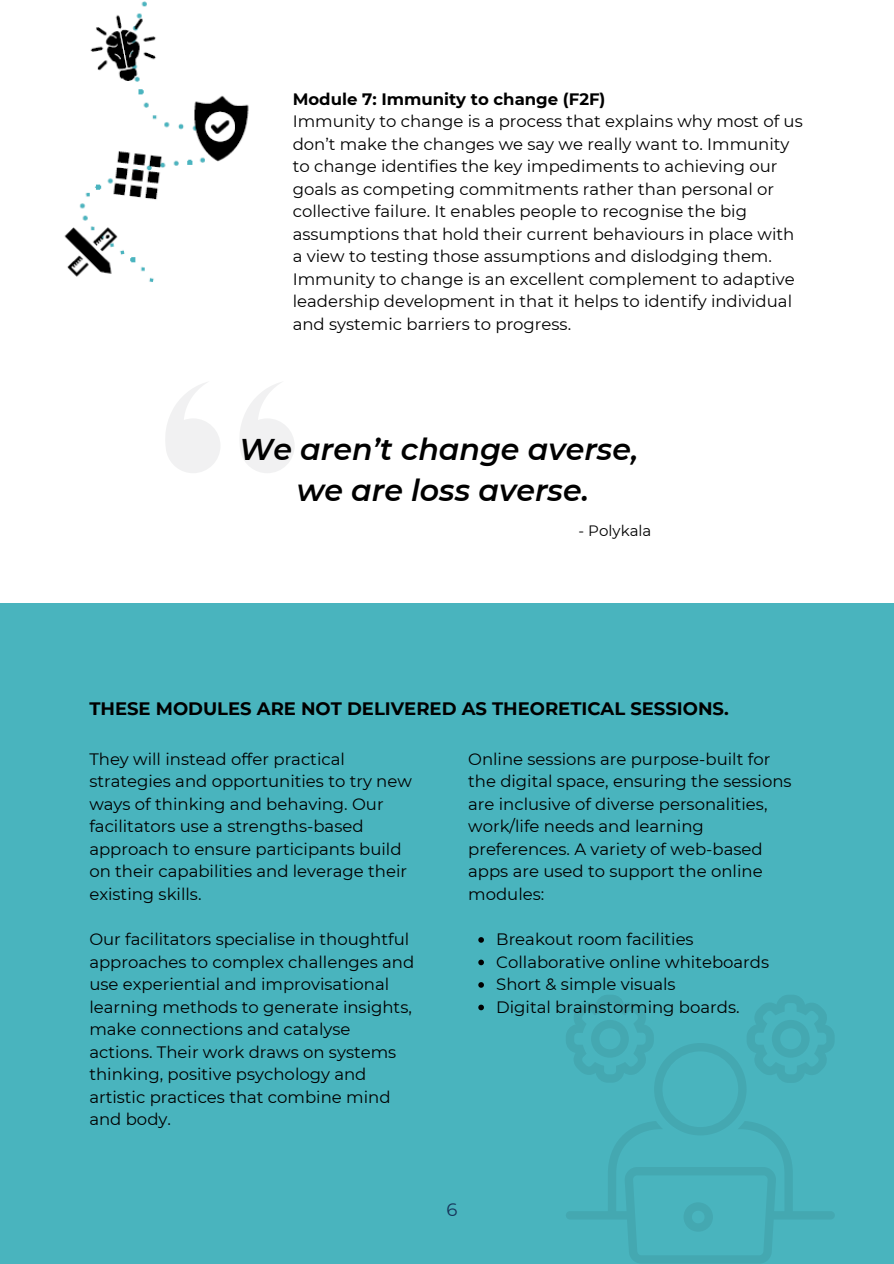
<style>
.page{position:relative;width:894px;height:1264px;background:#fff}
.page>*{position:absolute;margin:0;border:0;box-sizing:border-box;transform-origin:0 0}
.t1{font:italic 600 30px/41.7px "Montserrat";color:#000;text-align:center}
.t2{font:700 18px "Montserrat";color:#000}
.t3{font:18px "Montserrat";color:#163459}
.t4{font:16.5px/22.5px "Montserrat";color:#000}
.t5{font:15px "Montserrat";color:#000}
.s1{font-weight:700}
</style>
<div class="page">
<img style="left:64px;top:1px;width:185px;height:281px">
<div style="left:0;top:603px;width:892px;height:660px;background:#49b4be"></div>
<svg style="left:566px;top:995px;width:268px;height:268px"></svg>
<svg style="left:478px;top:937px;width:6px;height:5px"></svg>
<svg style="left:478px;top:959px;width:6px;height:6px"></svg>
<svg style="left:478px;top:982px;width:6px;height:5px"></svg>
<svg style="left:478px;top:1004px;width:6px;height:6px"></svg>
<svg style="left:165px;top:382px;width:55px;height:91px"></svg>
<svg style="left:240px;top:382px;width:54px;height:91px"></svg>
<h3 class="t4" style="left:293px;top:87px;width:511px"><span class="s1">Module 7: Immunity to change (F2F)<br></span>Immunity to change is a process that explains why most of us don’t make the changes we say we really want to. Immunity to change identifies the key impediments to achieving our goals as competing commitments rather than personal or collective failure. It enables people to recognise the big assumptions that hold their current behaviours in place with a view to testing those assumptions and dislodging them.<br>Immunity to change is an excellent complement to adaptive leadership development in that it helps to identify individual and systemic barriers to progress.</h3>
<p class="t1" style="left:239px;top:428px;width:400px">We aren’t change averse, we are loss averse.</p>
<p class="t5" style="left:578px;top:522px;width:74px">- Polykala</p>
<h1 class="t2" style="left:89px;top:697px;width:640px">THESE MODULES ARE NOT DELIVERED AS THEORETICAL SESSIONS.</h1>
<p class="t4" style="left:468px;top:747px;width:325px">Online sessions are purpose-built for the digital space, ensuring the sessions are inclusive of diverse personalities, work/life needs and learning preferences. A variety of web-based apps are used to support the online modules:</p>
<h2 class="t4" style="left:496px;top:927px;width:199px">Breakout room facilities</h2>
<h3 class="t4" style="left:496px;top:950px;width:274px">Collaborative online whiteboards</h3>
<h3 class="t4" style="left:496px;top:972px;width:181px">Short &amp; simple visuals</h3>
<p class="t4" style="left:496px;top:995px;width:245px">Digital brainstorming boards.</p>
<h3 class="t4" style="left:89px;top:747px;width:324px">They will instead offer practical strategies and opportunities to try new ways of thinking and behaving. Our facilitators use a strengths-based approach to ensure participants build on their capabilities and leverage their existing skills.</h3>
<p class="t4" style="left:89px;top:927px;width:326px">Our facilitators specialise in thoughtful approaches to complex challenges and use experiential and improvisational learning methods to generate insights, make connections and catalyse actions. Their work draws on systems thinking, positive psychology and artistic practices that combine mind and body.</p>
<p class="t3" style="left:446px;top:1198px;width:12px">6</p>
</div>
